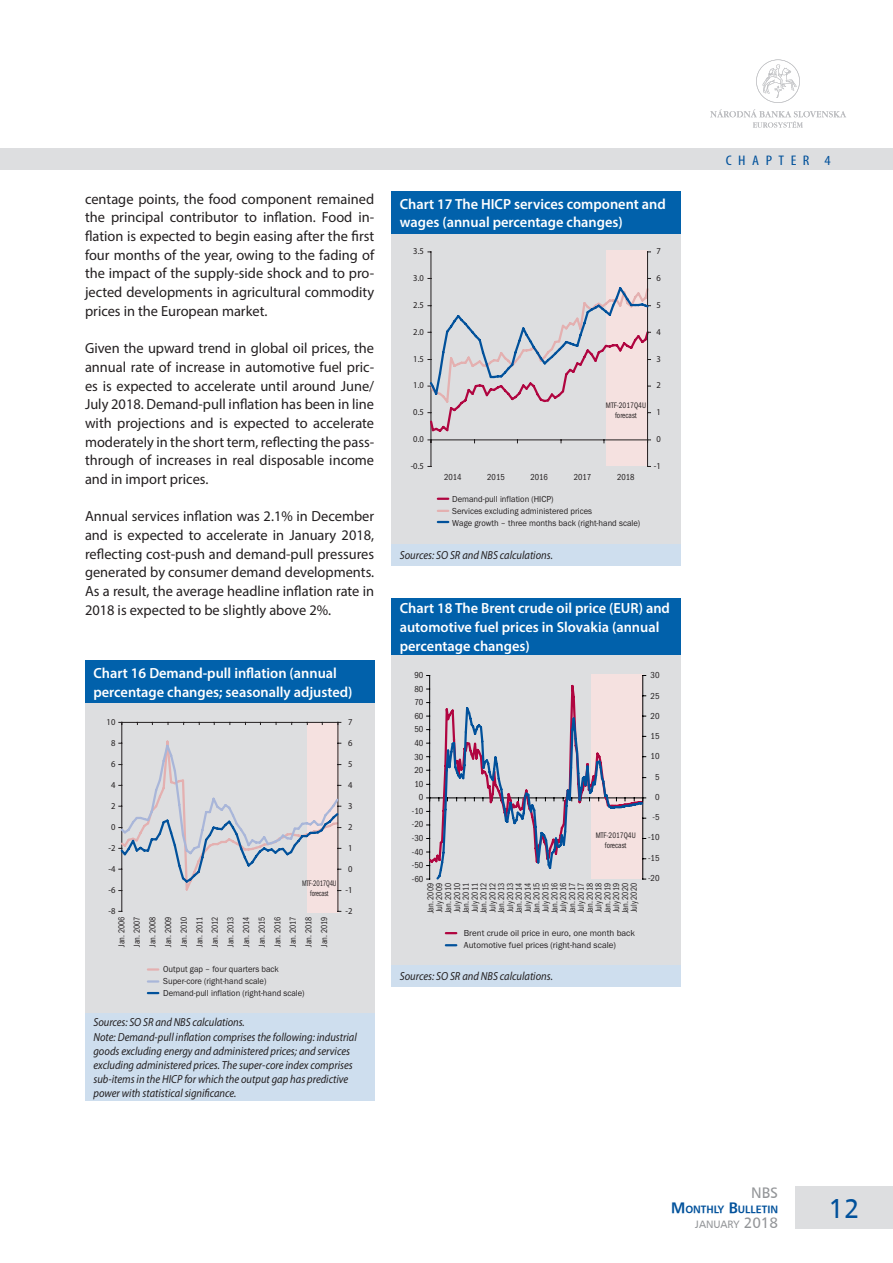
<style>
.page{position:relative;width:893px;height:1263px;background:#fff}
.page>*{position:absolute;margin:0;border:0;box-sizing:border-box;transform-origin:0 0}
.t1{font:27px "Humanist 777 AT";color:#01519b}
.t2{font:15px "Humanist 777 AT";color:#939598}
._1_text{font:14.7px/18.8px "Myriad Pro";color:#231f20;text-align:justify}
._3_graf_NADPIS{font:600 14.7px/18.6px "Myriad Pro";color:#fff}
.t3{font:condensed 13.95px "Myriad Pro";letter-spacing:.405em;color:#01519b;scale:1.15 1}
._3_graf_ZDROJ{font:italic 11.7px/14.1px "Myriad Pro";color:#231f20;scale:.9 1}
.t4{font:10.5px "Humanist 777 AT Bold";color:#01519b}
.t5{font:10.5px "Humanist 777 AT";color:#939598}
.t6{font:condensed 9px/8.9px "Franklin Got Itc TEE";color:#231f20;text-align:justify;scale:.9 1}
.t7{font:9px/12px "Franklin Got Itc TEE";color:#231f20;scale:.95 1}
.t8{font:9px/12px "Franklin Got Itc TEE";color:#231f20}
.t9{font:9px "Myriad Pro";color:#231f20;scale:.95 1}
.t10{font:condensed 9px/13.5px "Franklin Got Itc TEE";color:#231f20;text-align:right}
.t11{font:condensed 9px "Franklin Got Itc TEE";color:#231f20;scale:.95 1}
.t12{font:condensed 8.25px/9.9px "Franklin Got Itc TEE";color:#231f20;text-align:center;scale:.9 1}
.t13{font:condensed 8.25px/9.9px "Franklin Got Itc TEE";letter-spacing:-.02em;color:#231f20;text-align:center;scale:.8 1}
.s1{font-size:15px}
</style>
<div class="page">
<div style="left:0;top:149px;width:893px;height:21px;background:#dddee0"></div>
<svg style="left:710px;top:109px;width:136px;height:19px"></svg>
<svg style="left:756px;top:60px;width:44px;height:43px"></svg>
<div style="left:795px;top:1186px;width:98px;height:43px;background:#dddee0"></div>
<div style="left:85px;top:660px;width:289px;height:43px;background:#0161ab"></div>
<div style="left:85px;top:703px;width:289px;height:310px;background:#dddee0"></div>
<div style="left:85px;top:1013px;width:289px;height:88px;background:#cedeee"></div>
<div style="left:391px;top:191px;width:289px;height:43px;background:#0161ab"></div>
<div style="left:391px;top:234px;width:289px;height:310px;background:#dddee0"></div>
<div style="left:391px;top:544px;width:289px;height:22px;background:#cedeee"></div>
<div style="left:391px;top:598px;width:289px;height:57px;background:#0161ab"></div>
<div style="left:391px;top:655px;width:289px;height:310px;background:#dddee0"></div>
<div style="left:391px;top:965px;width:289px;height:21px;background:#cedeee"></div>
<div style="left:308px;top:722px;width:31px;height:190px;background:#f5e1e0"></div>
<svg style="left:148px;top:992px;width:10px;height:2px"></svg>
<svg style="left:148px;top:980px;width:10px;height:3px"></svg>
<svg style="left:148px;top:968px;width:10px;height:3px"></svg>
<hr style="left:121px;top:722px;width:1px;height:189px;background:#231f20">
<hr style="left:122px;top:722px;width:216px;height:1px;background:#231f20">
<hr style="left:338px;top:722px;width:1px;height:189px;background:#231f20">
<svg style="left:119px;top:739px;width:222px;height:153px"></svg>
<div style="left:606px;top:250px;width:42px;height:216px;background:#f5e1e0"></div>
<svg style="left:438px;top:510px;width:10px;height:2px"></svg>
<svg style="left:438px;top:521px;width:10px;height:2px"></svg>
<svg style="left:438px;top:498px;width:10px;height:2px"></svg>
<hr style="left:431px;top:252px;width:1px;height:214px;background:#231f20">
<hr style="left:431px;top:440px;width:216px;height:1px;background:#231f20">
<hr style="left:647px;top:252px;width:1px;height:214px;background:#231f20">
<svg style="left:428px;top:285px;width:222px;height:149px"></svg>
<div style="left:592px;top:675px;width:51px;height:204px;background:#f5e1e0"></div>
<svg style="left:446px;top:944px;width:10px;height:2px"></svg>
<svg style="left:446px;top:932px;width:10px;height:2px"></svg>
<hr style="left:429px;top:675px;width:1px;height:204px;background:#000001">
<hr style="left:642px;top:675px;width:1px;height:204px;background:#000001">
<svg style="left:427px;top:683px;width:219px;height:197px"></svg>
<p class="_1_text" style="left:85px;top:189px;width:291px">centage points, the food component remained the principal contributor to inflation. Food in&shy;flation is expected to begin easing after the first four months of the year, owing to the fading of the impact of the supply-side shock and to pro&shy;jected developments in agricultural commodity prices in the European market.</p>
<p class="_1_text" style="left:85px;top:339px;width:291px">Given the upward trend in global oil prices, the annual rate of increase in automotive fuel pric&shy;es is expected to accelerate until around June/ July 2018. Demand-pull inflation has been in line with projections and is expected to accelerate moderately in the short term, reflecting the pass&shy;through of increases in real disposable income and in import prices.</p>
<p class="_1_text" style="left:85px;top:507px;width:291px">Annual services inflation was 2.1% in December and is expected to accelerate in January 2018, reflecting cost-push and demand-pull pressures generated by consumer demand developments.<br>As a result, the average headline inflation rate in 2018 is expected to be slightly above 2%.</p>
<p class="_3_graf_NADPIS" style="left:93px;top:663px;width:261px">Chart 16 Demand-pull inflation (annual percentage changes; seasonally adjusted)</p>
<p class="t9" style="left:107px;top:716px;width:11px">10</p>
<p class="t9" style="left:111px;top:737px;width:6px">8</p>
<p class="t9" style="left:111px;top:758px;width:6px">6</p>
<p class="t9" style="left:111px;top:779px;width:6px">4</p>
<p class="t9" style="left:111px;top:800px;width:6px">2</p>
<p class="t9" style="left:111px;top:821px;width:6px">0</p>
<p class="t9" style="left:108px;top:842px;width:9px">-2</p>
<p class="t9" style="left:108px;top:863px;width:9px">-4</p>
<p class="t9" style="left:108px;top:884px;width:9px">-6</p>
<p class="t9" style="left:108px;top:905px;width:9px">-8</p>
<p class="t13" style="left:302px;top:878px;width:44px">MTF-2017Q4U forecast</p>
<p class="t6" style="left:114px;top:947px;width:35px;line-height:15.6px;rotate:-90deg">Jan. 2006<br>Jan. 2007<br>Jan. 2008<br>Jan. 2009<br>Jan. 2010<br>Jan. 2011<br>Jan. 2012<br>Jan. 2013<br>Jan. 2014<br>Jan. 2015<br>Jan. 2016<br>Jan. 2017<br>Jan. 2018<br>Jan. 2019</p>
<p class="t7" style="left:163px;top:963px;width:150px">Output gap – four quarters back<br>Super-core (right-hand scale)<br>Demand-pull inflation (right-hand scale)</p>
<p class="t9" style="left:348px;top:716px;width:6px">7</p>
<p class="t9" style="left:348px;top:737px;width:6px">6</p>
<p class="t9" style="left:348px;top:758px;width:6px">5</p>
<p class="t9" style="left:348px;top:779px;width:6px">4</p>
<p class="t9" style="left:348px;top:800px;width:6px">3</p>
<p class="t9" style="left:348px;top:821px;width:6px">2</p>
<p class="t9" style="left:348px;top:842px;width:6px">1</p>
<p class="t9" style="left:348px;top:863px;width:6px">0</p>
<p class="t9" style="left:345px;top:884px;width:9px">-1</p>
<p class="t9" style="left:345px;top:905px;width:9px">-2</p>
<p class="_3_graf_ZDROJ" style="left:93px;top:1015px;width:170px">Sources: SO SR and NBS calculations.</p>
<p class="_3_graf_ZDROJ" style="left:93px;top:1029px;width:294px">Note: Demand-pull inflation comprises the following: industrial goods excluding energy and administered prices; and services excluding administered prices. The super-core index comprises sub-items in the HICP for which the output gap has predictive power with statistical significance.</p>
<p class="_3_graf_NADPIS" style="left:400px;top:194px;width:268px">Chart 17 The HICP services component and wages (annual percentage changes)</p>
<p class="t9" style="left:413px;top:246px;width:13px">3.5</p>
<p class="t9" style="left:413px;top:272px;width:13px">3.0</p>
<p class="t9" style="left:413px;top:299px;width:13px">2.5</p>
<p class="t9" style="left:413px;top:326px;width:13px">2.0</p>
<p class="t9" style="left:413px;top:353px;width:13px">1.5</p>
<p class="t9" style="left:413px;top:380px;width:13px">1.0</p>
<p class="t9" style="left:413px;top:407px;width:13px">0.5</p>
<p class="t9" style="left:413px;top:434px;width:13px">0.0</p>
<p class="t9" style="left:411px;top:460px;width:15px">-0.5</p>
<p class="t12" style="left:606px;top:401px;width:46px">MTF-2017Q4U forecast</p>
<p class="t11" style="left:444px;top:472px;width:20px">2014</p>
<p class="t11" style="left:487px;top:472px;width:20px">2015</p>
<p class="t11" style="left:530px;top:472px;width:20px">2016</p>
<p class="t11" style="left:574px;top:472px;width:20px">2017</p>
<p class="t11" style="left:617px;top:472px;width:20px">2018</p>
<p class="t7" style="left:452px;top:493px;width:199px">Demand-pull inflation (HICP)<br>Services excluding administered prices<br>Wage growth – three months back (right-hand scale)</p>
<p class="t9" style="left:656px;top:246px;width:6px">7</p>
<p class="t9" style="left:656px;top:272px;width:6px">6</p>
<p class="t9" style="left:656px;top:299px;width:6px">5</p>
<p class="t9" style="left:656px;top:326px;width:6px">4</p>
<p class="t9" style="left:656px;top:353px;width:6px">3</p>
<p class="t9" style="left:656px;top:380px;width:6px">2</p>
<p class="t9" style="left:656px;top:407px;width:6px">1</p>
<p class="t9" style="left:656px;top:434px;width:6px">0</p>
<p class="t9" style="left:654px;top:460px;width:9px">-1</p>
<p class="_3_graf_ZDROJ" style="left:400px;top:548px;width:172px">Sources: SO SR and NBS calculations.</p>
<p class="_3_graf_NADPIS" style="left:400px;top:598px;width:272px">Chart 18 The Brent crude oil price (EUR) and automotive fuel prices in Slovakia (annual percentage changes)</p>
<p class="t10" style="left:412px;top:668px;width:13px">90<br>80<br>70<br>60<br>50<br>40<br>30<br>20<br>10<br>0 -10 -20 -30 -40 -50 -60</p>
<p class="t10" style="left:651px;top:669px;width:11px">30</p>
<p class="t10" style="left:651px;top:689px;width:11px">25</p>
<p class="t10" style="left:651px;top:709px;width:11px">20</p>
<p class="t10" style="left:651px;top:729px;width:11px">15</p>
<p class="t10" style="left:651px;top:750px;width:11px">10</p>
<p class="t10" style="left:655px;top:770px;width:6px">5</p>
<p class="t10" style="left:655px;top:790px;width:6px">0</p>
<p class="t10" style="left:653px;top:810px;width:9px">-5</p>
<p class="t10" style="left:648px;top:831px;width:13px">-10</p>
<p class="t10" style="left:648px;top:851px;width:13px">-15</p>
<p class="t10" style="left:648px;top:871px;width:13px">-20</p>
<p class="t12" style="left:596px;top:830px;width:46px">MTF-2017Q4U forecast</p>
<p class="t6" style="left:426px;top:913px;width:35px;rotate:-90deg">Jan. 2009<br>July 2009<br>Jan. 2010<br>July 2010<br>Jan. 2011<br>July 2011<br>Jan. 2012<br>July 2012<br>Jan. 2013<br>July 2013<br>Jan. 2014<br>July 2014<br>Jan. 2015<br>July 2015<br>Jan. 2016<br>July 2016<br>Jan. 2017<br>July 2017<br>Jan. 2018<br>July 2018<br>Jan. 2019<br>July 2019<br>Jan. 2020<br>July 2020</p>
<p class="t8" style="left:464px;top:927px;width:173px">Brent crude oil price in euro, one month back<br>Automotive fuel prices (right-hand scale)</p>
<p class="_3_graf_ZDROJ" style="left:400px;top:969px;width:172px">Sources: SO SR and NBS calculations.</p>
<p class="t3" style="left:726px;top:152px;width:93px">CHAPTER 4</p>
<p class="t3" style="left:824px;top:152px;width:7px">3</p>
<p class="t2" style="left:751px;top:1184px;width:29px">NBS</p>
<p class="t4" style="left:671px;top:1203px;width:109px"><span class="s1">M</span>ONTHLY <span class="s1">B</span>ULLETIN</p>
<p class="t5" style="left:695px;top:1219px;width:84px">JAN UARY <span class="s1">2018</span></p>
<h1 class="t1" style="left:829px;top:1193px;width:32px">12</h1>
</div>
